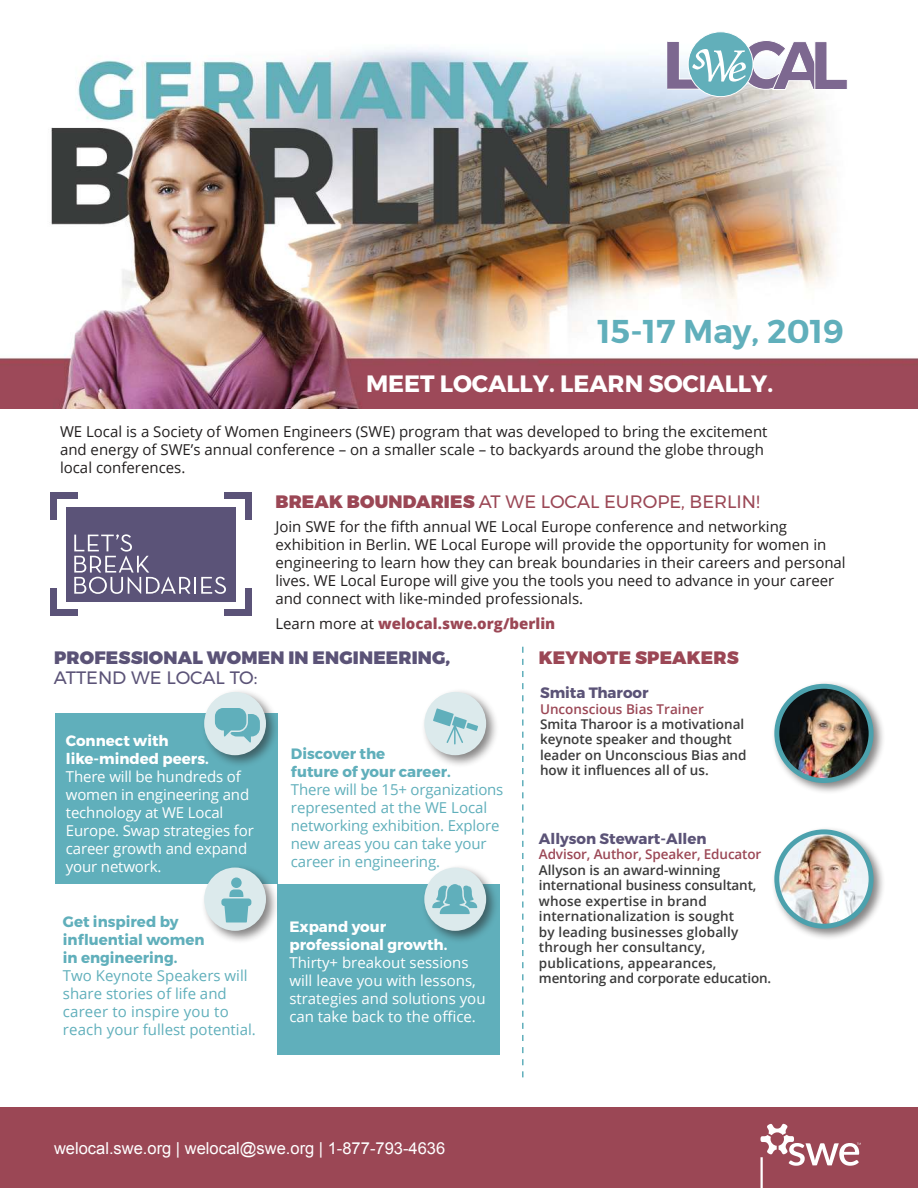
<style>
.page{position:relative;width:918px;height:1188px;background:#fff}
.page>*{position:absolute;margin:0;border:0;box-sizing:border-box;transform-origin:0 0}
.t1{font:600 33px "Montserrat";color:#60afbb}
.t2{font:700 23.55px "Montserrat";color:#fff}
.t3{font:18px "Montserrat";color:#9b4755}
.t4{font:900 18px "Montserrat";letter-spacing:.01em;color:#5b5377}
.t5{font:18px "Montserrat";color:#5b5377}
.t6{font:900 18px "Montserrat";letter-spacing:.01em;color:#9b4755}
.t7{font:16.5px "Arial";color:#fff}
.t8{font:15px/18px "Open Sans";color:#221f1f}
.t9{font:15px/18px "Open Sans";letter-spacing:-.01em;color:#fff}
.t10{font:15px/18px "Open Sans";color:#60afbb}
.t11{font:700 15px/18px "Montserrat";color:#60afbb}
.t12{font:700 15px/18px "Montserrat";color:#fff}
.t13{font:800 15px "Open Sans";color:#9b4755}
.t14{font:700 15px "Montserrat";color:#5b5377}
.t15{font:600 13.5px/15.5px "Open Sans";color:#3b3b3b}
.t16{font:600 13.5px "Open Sans";letter-spacing:-.01em;color:#9b4755}
.s1{font-weight:900}
.s2{font-weight:400;color:#221f1f}
</style>
<div class="page">
<div style="left:771px;top:681px;width:115px;height:114px;background:#221f1f;opacity:.55"></div>
<img style="left:777px;top:687px;width:94px;height:94px">
<div style="left:774px;top:684px;width:100px;height:99px;border:5px solid #4ca1ad;border-radius:50%"></div>
<div style="left:55px;top:714px;width:222px;height:170px;background:#60afbb"></div>
<div style="left:277px;top:884px;width:223px;height:171px;background:#60afbb"></div>
<img style="left:0;top:33px;width:918px;height:376px">
<svg style="left:688px;top:32px;width:65px;height:65px"></svg>
<svg style="left:667px;top:40px;width:181px;height:50px"></svg>
<div style="left:0;top:1107px;width:918px;height:81px;background:#9b4755"></div>
<svg style="left:760px;top:1124px;width:101px;height:42px"></svg>
<hr style="left:761px;top:1157px;width:2px;height:31px;background:#fff">
<div style="left:66px;top:507px;width:170px;height:95px;background:#5b5378"></div>
<div style="left:245px;top:588px;width:7px;height:27px;background:#5b5378"></div>
<div style="left:225px;top:609px;width:27px;height:6px;background:#5b5378"></div>
<div style="left:225px;top:492px;width:27px;height:6px;background:#5b5378"></div>
<div style="left:245px;top:492px;width:7px;height:27px;background:#5b5378"></div>
<div style="left:50px;top:492px;width:7px;height:27px;background:#5b5378"></div>
<div style="left:50px;top:492px;width:28px;height:6px;background:#5b5378"></div>
<div style="left:50px;top:609px;width:28px;height:6px;background:#5b5378"></div>
<div style="left:50px;top:588px;width:7px;height:27px;background:#5b5378"></div>
<svg style="left:74px;top:534px;width:152px;height:60px"></svg>
<svg style="left:522px;top:647px;width:2px;height:430px"></svg>
<div style="left:771px;top:826px;width:115px;height:115px;background:#221f1f;opacity:.55"></div>
<img style="left:777px;top:832px;width:94px;height:94px;border-radius:47px">
<div style="left:774px;top:829px;width:100px;height:100px;border:5px solid #4ca1ad;border-radius:50%"></div>
<div style="left:201px;top:688px;width:78px;height:80px;background:#221f1f;opacity:.55"></div>
<div style="left:204px;top:692px;width:62px;height:63px;background:#dceaec;border-radius:50%"></div>
<div style="left:421px;top:864px;width:78px;height:80px;background:#221f1f;opacity:.55"></div>
<div style="left:424px;top:868px;width:62px;height:63px;background:#dceaec;border-radius:50%"></div>
<div style="left:421px;top:688px;width:78px;height:80px;background:#221f1f;opacity:.55"></div>
<div style="left:424px;top:692px;width:62px;height:63px;background:#dceaec;border-radius:50%"></div>
<div style="left:201px;top:864px;width:78px;height:80px;background:#221f1f;opacity:.55"></div>
<div style="left:204px;top:868px;width:62px;height:63px;background:#dceaec;border-radius:50%"></div>
<svg style="left:433px;top:708px;width:45px;height:36px"></svg>
<svg style="left:432px;top:884px;width:45px;height:30px"></svg>
<div style="left:231px;top:877px;width:11px;height:11px;background:#60afbb;border-radius:50%"></div>
<svg style="left:221px;top:890px;width:30px;height:32px"></svg>
<svg style="left:215px;top:708px;width:45px;height:34px"></svg>
<h1 class="t1" style="left:598px;top:320px;width:248px">15-17 May, 2019</h1>
<h2 class="t2" style="left:366px;top:374px;width:409px">MEET LOCALLY. LEARN SOCIALLY.</h2>
<p class="t8" style="left:60px;top:424px;width:709px">WE Local is a Society of Women Engineers (SWE) program that was developed to bring the excitement and energy of SWE’s annual conference – on a smaller scale – to backyards around the globe through local conferences.</p>
<p class="t3" style="left:275px;top:495px;width:486px"><span class="s1">BREAK BOUNDARIES</span> AT WE LOCAL EUROPE, BERLIN!</p>
<p class="t8" style="left:275px;top:518px;width:572px">Join SWE for the fifth annual WE Local Europe conference and networking exhibition in Berlin. WE Local Europe will provide the opportunity for women in engineering to learn how they can break boundaries in their careers and personal lives. WE Local Europe will give you the tools you need to advance in your career and connect with like-minded professionals.</p>
<p class="t13" style="left:275px;top:618px;width:281px"><span class="s2">Learn more at</span> welocal.swe.org/berlin</p>
<p class="t4" style="left:54px;top:651px;width:398px">PROFESSIONAL WOMEN IN ENGINEERING,</p>
<p class="t5" style="left:54px;top:671px;width:205px">ATTEND WE LOCAL TO:</p>
<p class="t12" style="left:66px;top:733px;width:144px">Connect with like-minded peers.</p>
<p class="t9" style="left:66px;top:769px;width:190px">There will be hundreds of women in engineering and technology at WE Local<br>Europe. Swap strategies for career growth and expand your network.</p>
<p class="t11" style="left:63px;top:913px;width:143px">Get inspired by influential women in engineering.</p>
<p class="t10" style="left:63px;top:968px;width:194px">Two Keynote Speakers will share stories of life and career to inspire you to reach your fullest potential.</p>
<p class="t11" style="left:291px;top:745px;width:161px">Discover the<br>future of your career.</p>
<p class="t10" style="left:291px;top:782px;width:214px">There will be 15+ organizations represented at the WE Local networking exhibition. Explore new areas you can take your career in engineering.</p>
<p class="t12" style="left:289px;top:919px;width:160px">Expand your professional growth.</p>
<p class="t9" style="left:289px;top:955px;width:198px">Thirty+ breakout sessions will leave you with lessons, strategies and solutions you can take back to the office.</p>
<p class="t6" style="left:539px;top:651px;width:201px">KEYNOTE SPEAKERS</p>
<p class="t14" style="left:540px;top:686px;width:110px">Smita Tharoor</p>
<p class="t16" style="left:540px;top:703px;width:165px">Unconscious Bias Trainer</p>
<p class="t15" style="left:540px;top:718px;width:208px">Smita Tharoor is a motivational keynote speaker and thought leader on Unconscious Bias and how it influences all of us.</p>
<p class="t14" style="left:539px;top:832px;width:169px">Allyson Stewart-Allen</p>
<p class="t16" style="left:539px;top:849px;width:224px">Advisor, Author, Speaker, Educator</p>
<p class="t15" style="left:539px;top:864px;width:234px">Allyson is an award-winning international business consultant, whose expertise in brand internationalization is sought<br>by leading businesses globally through her consultancy, publications, appearances, mentoring and corporate education.</p>
<p class="t7" style="left:54px;top:1142px;width:393px">welocal.swe.org | welocal@swe.org | 1-877-793-4636</p>
</div>
